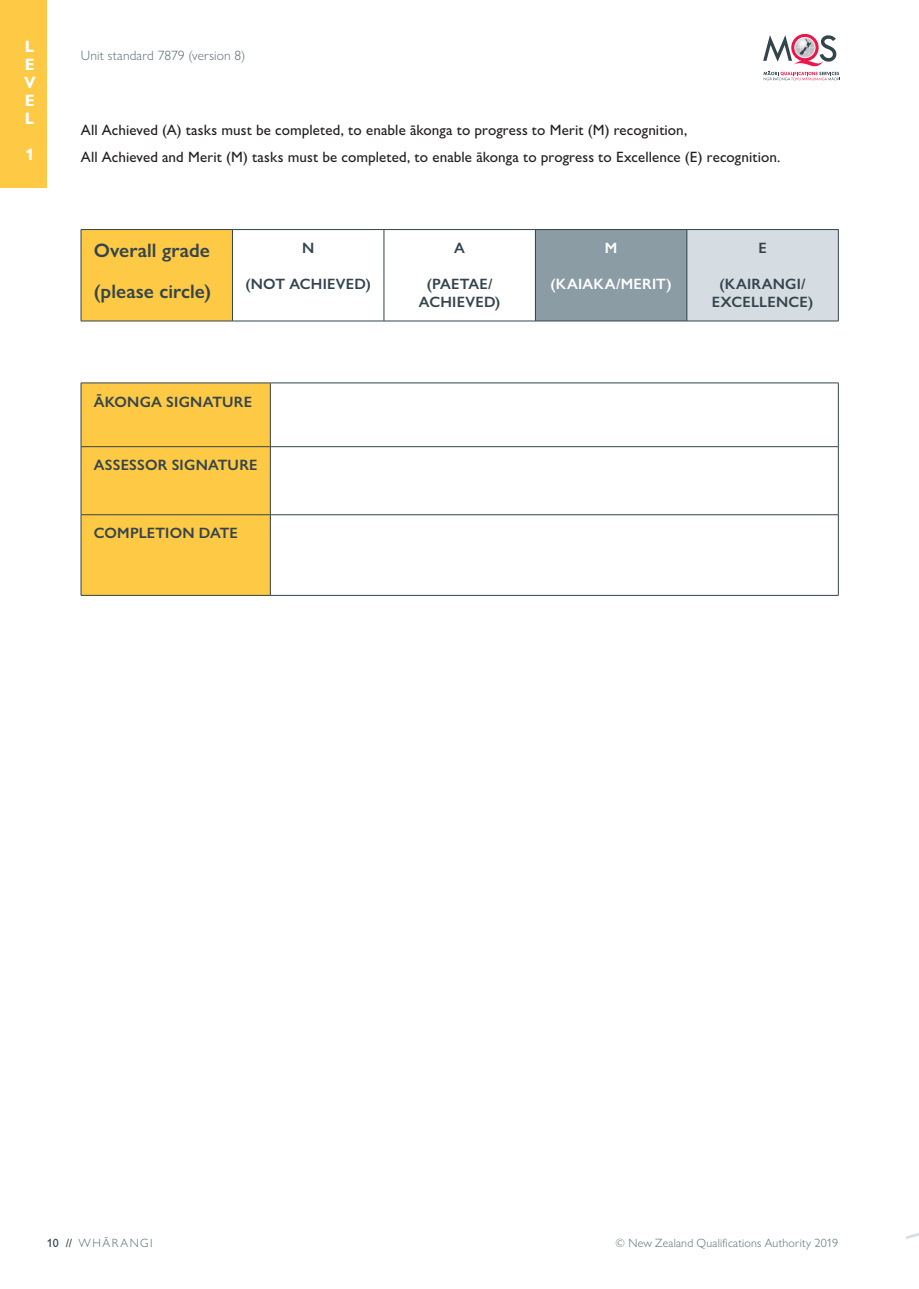
<style>
.page{position:relative;width:919px;height:1289px;background:#fff}
.page>*{position:absolute;margin:0;border:0;box-sizing:border-box;transform-origin:0 0}
.t1{font:600 19.5px/41.4px "Gill Sans Nova";letter-spacing:.005em;color:#33444d}
.t2{font:700 16.5px/18px "Gill Sans Nova";color:#fff;text-align:justify}
.t3{font:500 15px/26.5px "Gill Sans Nova";letter-spacing:.005em;color:#231f20}
.t4{font:600 15px/18px "Gill Sans Nova";letter-spacing:.015em;color:#33444d;text-align:center}
.t5{font:600 15px "Gill Sans Nova";letter-spacing:.015em;color:#fff}
.t6{font:300 13.5px "Gill Sans Nova";letter-spacing:.01em;color:#586a73}
.t7{font:300 12px "Gill Sans Nova";letter-spacing:.015em;color:#586a73}
.t8{font:300 12px "Gill Sans Nova";letter-spacing:.125em;color:#586a73}
.s1{font-weight:500;color:#33444d}
</style>
<div class="page">
<svg style="left:906px;top:1233px;width:12px;height:6px"></svg>
<svg style="left:763px;top:34px;width:77px;height:46px"></svg>
<div style="left:0;top:0;width:47px;height:187px;background:#fec944"></div>
<div style="left:81px;top:229px;width:151px;height:92px;background:#fec944"></div>
<div style="left:535px;top:229px;width:151px;height:92px;background:#8c9ca5"></div>
<div style="left:686px;top:229px;width:152px;height:92px;background:#d6dde2"></div>
<hr style="left:81px;top:229px;width:151px;height:1px;background:#33444d">
<hr style="left:81px;top:230px;width:1px;height:91px;background:#33444d">
<hr style="left:232px;top:229px;width:152px;height:1px;background:#33444d">
<hr style="left:232px;top:230px;width:1px;height:91px;background:#33444d">
<hr style="left:384px;top:229px;width:151px;height:1px;background:#33444d">
<hr style="left:383px;top:230px;width:1px;height:91px;background:#33444d">
<hr style="left:535px;top:229px;width:151px;height:1px;background:#33444d">
<hr style="left:535px;top:230px;width:1px;height:91px;background:#33444d">
<hr style="left:686px;top:229px;width:152px;height:1px;background:#33444d">
<hr style="left:686px;top:230px;width:1px;height:91px;background:#33444d">
<hr style="left:838px;top:230px;width:1px;height:91px;background:#33444d">
<hr style="left:81px;top:321px;width:151px;height:1px;background:#33444d">
<hr style="left:232px;top:321px;width:152px;height:1px;background:#33444d">
<hr style="left:384px;top:321px;width:151px;height:1px;background:#33444d">
<hr style="left:535px;top:321px;width:151px;height:1px;background:#33444d">
<hr style="left:686px;top:321px;width:152px;height:1px;background:#33444d">
<div style="left:81px;top:383px;width:189px;height:63px;background:#fec944"></div>
<div style="left:81px;top:446px;width:189px;height:68px;background:#fec944"></div>
<div style="left:81px;top:514px;width:189px;height:81px;background:#fec944"></div>
<hr style="left:81px;top:382px;width:189px;height:1px;background:#33444d">
<hr style="left:81px;top:383px;width:1px;height:63px;background:#33444d">
<hr style="left:270px;top:382px;width:568px;height:1px;background:#33444d">
<hr style="left:270px;top:383px;width:1px;height:63px;background:#33444d">
<hr style="left:838px;top:383px;width:1px;height:63px;background:#33444d">
<hr style="left:81px;top:446px;width:189px;height:1px;background:#33444d">
<hr style="left:81px;top:447px;width:1px;height:67px;background:#33444d">
<hr style="left:270px;top:446px;width:568px;height:1px;background:#33444d">
<hr style="left:270px;top:447px;width:1px;height:67px;background:#33444d">
<hr style="left:838px;top:447px;width:1px;height:67px;background:#33444d">
<hr style="left:81px;top:514px;width:189px;height:1px;background:#33444d">
<hr style="left:81px;top:515px;width:1px;height:80px;background:#33444d">
<hr style="left:270px;top:514px;width:568px;height:1px;background:#33444d">
<hr style="left:270px;top:515px;width:1px;height:80px;background:#33444d">
<hr style="left:838px;top:515px;width:1px;height:80px;background:#33444d">
<hr style="left:81px;top:595px;width:189px;height:1px;background:#33444d">
<hr style="left:270px;top:595px;width:568px;height:1px;background:#33444d">
<p class="t2" style="left:24px;top:37px;width:13px">L E V E L</p>
<p class="t2" style="left:25px;top:145px;width:11px">1</p>
<p class="t6" style="left:81px;top:47px;width:166px">Unit standard 7879 (version 8)</p>
<p class="t3" style="left:81px;top:117px;width:701px">All Achieved (A) tasks must be completed, to enable ākonga to progress to Merit (M) recognition,<br>All Achieved and Merit (M) tasks must be completed, to enable ākonga to progress to Excellence (E) recognition.</p>
<p class="t1" style="left:94px;top:229px;width:119px">Overall grade (please circle)</p>
<p class="t4" style="left:302px;top:239px;width:14px">N</p>
<p class="t4" style="left:245px;top:275px;width:127px">(NOT ACHIEVED)</p>
<p class="t4" style="left:94px;top:392px;width:160px">ĀKONGA SIGNATURE</p>
<p class="t4" style="left:94px;top:456px;width:165px">ASSESSOR SIGNATURE</p>
<p class="t4" style="left:94px;top:524px;width:146px">COMPLETION DATE</p>
<p class="t4" style="left:454px;top:239px;width:12px">A</p>
<p class="t4" style="left:419px;top:275px;width:83px">(PAETAE/<br>ACHIEVED)</p>
<p class="t5" style="left:605px;top:239px;width:14px">M</p>
<p class="t5" style="left:550px;top:275px;width:123px">(KAIAKA/MERIT)</p>
<p class="t4" style="left:758px;top:239px;width:10px">E</p>
<p class="t4" style="left:711px;top:275px;width:103px">(KAIRANGI/<br>EXCELLENCE)</p>
<p class="t8" style="left:47px;top:1235px;width:107px"><span class="s1">10 //</span> WHĀRANGI</p>
<p class="t7" style="left:615px;top:1235px;width:224px">© New Zealand Qualifications Authority 2019</p>
</div>
